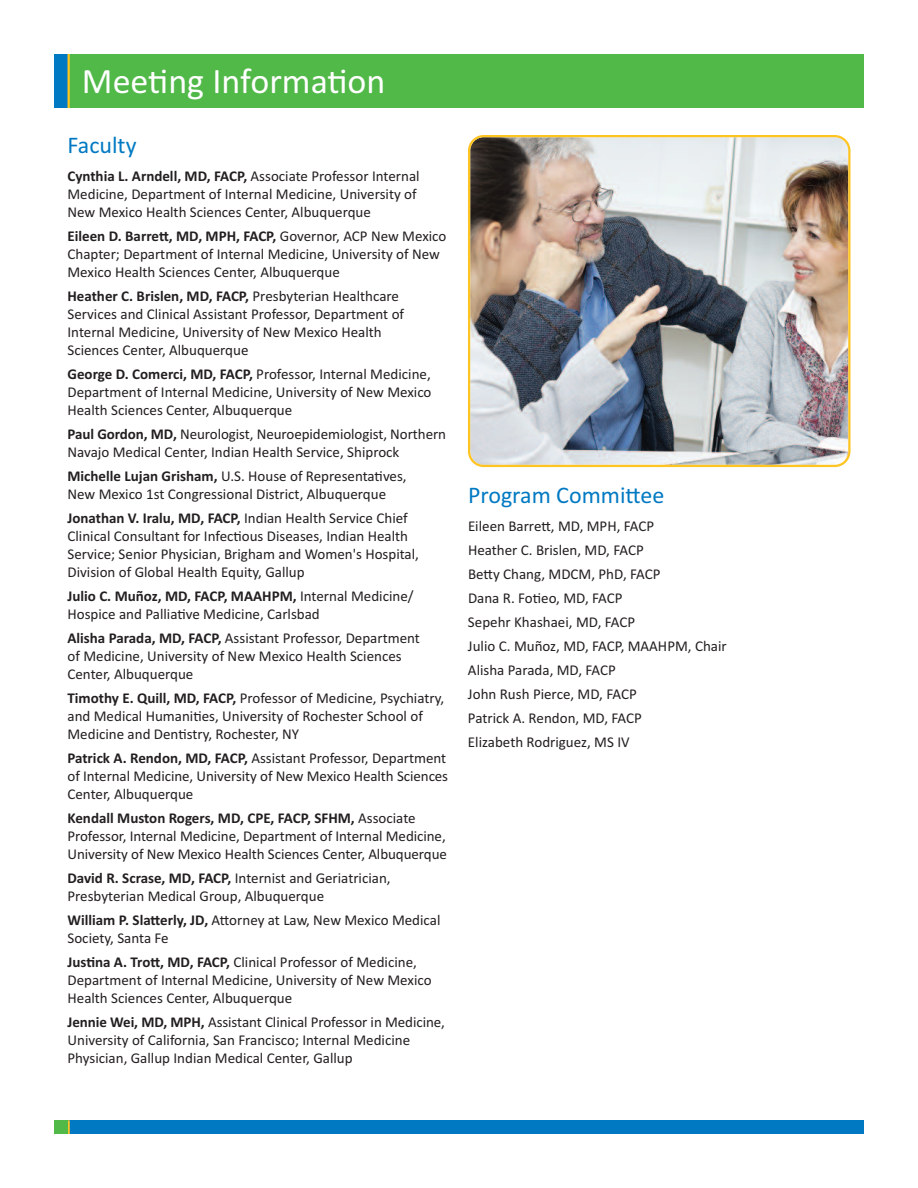
<style>
.page{position:relative;width:918px;height:1188px;background:#fff}
.page>*{position:absolute;margin:0;border:0;box-sizing:border-box;transform-origin:0 0}
.t1{font:36px "Calibri";color:#fff}
.t2{font:24px "Calibri";color:#0079c2}
.t3{font:15px/18px "Calibri";color:#231f20}
.s1{font-weight:700}
</style>
<div class="page">
<div style="left:66px;top:1120px;width:798px;height:14px;background:#0079c2"></div>
<div style="left:54px;top:54px;width:15px;height:54px;background:#0079c2"></div>
<div style="left:68px;top:54px;width:796px;height:54px;background:#51b948"></div>
<hr style="left:68px;top:54px;width:2px;height:54px;background:#fec422">
<svg style="left:68px;top:1120px;width:2px;height:14px"></svg>
<div style="left:54px;top:1120px;width:14px;height:14px;background:#51b948"></div>
<img style="left:468px;top:135px;width:383px;height:332px">
<h1 class="t1" style="left:82px;top:60px;width:305px">Meeting Information</h1>
<h2 class="t2" style="left:68px;top:131px;width:71px">Faculty</h2>
<p class="t3" style="left:67px;top:167px;width:354px"><span class="s1">Cynthia L. Arndell, MD, FACP,</span> Associate Professor Internal<br>Medicine, Department of Internal Medicine, University of<br>New Mexico Health Sciences Center, Albuquerque</p>
<p class="t3" style="left:67px;top:227px;width:380px"><span class="s1">Eileen D. Barrett, MD, MPH, FACP,</span> Governor, ACP New Mexico<br>Chapter; Department of Internal Medicine, University of New<br>Mexico Health Sciences Center, Albuquerque</p>
<p class="t3" style="left:67px;top:287px;width:338px"><span class="s1">Heather C. Brislen, MD, FACP,</span> Presbyterian Healthcare Services and Clinical Assistant Professor, Department of Internal Medicine, University of New Mexico Health Sciences Center, Albuquerque</p>
<p class="t3" style="left:67px;top:365px;width:366px;text-align:justify"><span class="s1">George D. Comerci, MD, FACP,</span> Professor, Internal Medicine, Department of Internal Medicine, University of New Mexico Health Sciences Center, Albuquerque</p>
<p class="t3" style="left:67px;top:425px;width:380px"><span class="s1">Paul Gordon, MD,</span> Neurologist, Neuroepidemiologist, Northern<br>Navajo Medical Center, Indian Health Service, Shiprock</p>
<p class="t3" style="left:67px;top:467px;width:341px"><span class="s1">Michelle Lujan Grisham,</span> U.S. House of Representatives,<br>New Mexico 1st Congressional District, Albuquerque</p>
<p class="t3" style="left:67px;top:509px;width:353px"><span class="s1">Jonathan V. Iralu, MD, FACP,</span> Indian Health Service Chief Clinical Consultant for Infectious Diseases, Indian Health Service; Senior Physician, Brigham and Women's Hospital, Division of Global Health Equity, Gallup</p>
<p class="t3" style="left:67px;top:587px;width:348px"><span class="s1">Julio C. Muñoz, MD, FACP, MAAHPM,</span> Internal Medicine/<br>Hospice and Palliative Medicine, Carlsbad</p>
<p class="t3" style="left:67px;top:629px;width:354px"><span class="s1">Alisha Parada, MD, FACP,</span> Assistant Professor, Department of Medicine, University of New Mexico Health Sciences<br>Center, Albuquerque</p>
<p class="t3" style="left:67px;top:689px;width:378px"><span class="s1">Timothy E. Quill, MD, FACP,</span> Professor of Medicine, Psychiatry, and Medical Humanities, University of Rochester School of<br>Medicine and Dentistry, Rochester, NY</p>
<p class="t3" style="left:68px;top:749px;width:382px"><span class="s1">Patrick A. Rendon, MD, FACP,</span> Assistant Professor, Department of Internal Medicine, University of New Mexico Health Sciences<br>Center, Albuquerque</p>
<p class="t3" style="left:67px;top:809px;width:381px"><span class="s1">Kendall Muston Rogers, MD, CPE, FACP, SFHM,</span> Associate<br>Professor, Internal Medicine, Department of Internal Medicine,<br>University of New Mexico Health Sciences Center, Albuquerque</p>
<p class="t3" style="left:68px;top:869px;width:325px"><span class="s1">David R. Scrase, MD, FACP,</span> Internist and Geriatrician,<br>Presbyterian Medical Group, Albuquerque</p>
<p class="t3" style="left:68px;top:911px;width:374px"><span class="s1">William P. Slatterly, JD,</span> Attorney at Law, New Mexico Medical<br>Society, Santa Fe</p>
<p class="t3" style="left:68px;top:953px;width:366px"><span class="s1">Justina A. Trott, MD, FACP,</span> Clinical Professor of Medicine,<br>Department of Internal Medicine, University of New Mexico<br>Health Sciences Center, Albuquerque</p>
<p class="t3" style="left:68px;top:1013px;width:379px"><span class="s1">Jennie Wei, MD, MPH,</span> Assistant Clinical Professor in Medicine,<br>University of California, San Francisco; Internal Medicine<br>Physician, Gallup Indian Medical Center, Gallup</p>
<h2 class="t2" style="left:468px;top:481px;width:198px">Program Committee</h2>
<p class="t3" style="left:468px;top:514px;width:260px;line-height:24px">Eileen Barrett, MD, MPH, FACP<br>Heather C. Brislen, MD, FACP<br>Betty Chang, MDCM, PhD, FACP<br>Dana R. Fotieo, MD, FACP<br>Sepehr Khashaei, MD, FACP<br>Julio C. Muñoz, MD, FACP, MAAHPM, Chair<br>Alisha Parada, MD, FACP<br>John Rush Pierce, MD, FACP<br>Patrick A. Rendon, MD, FACP<br>Elizabeth Rodriguez, MS IV</p>
</div>
